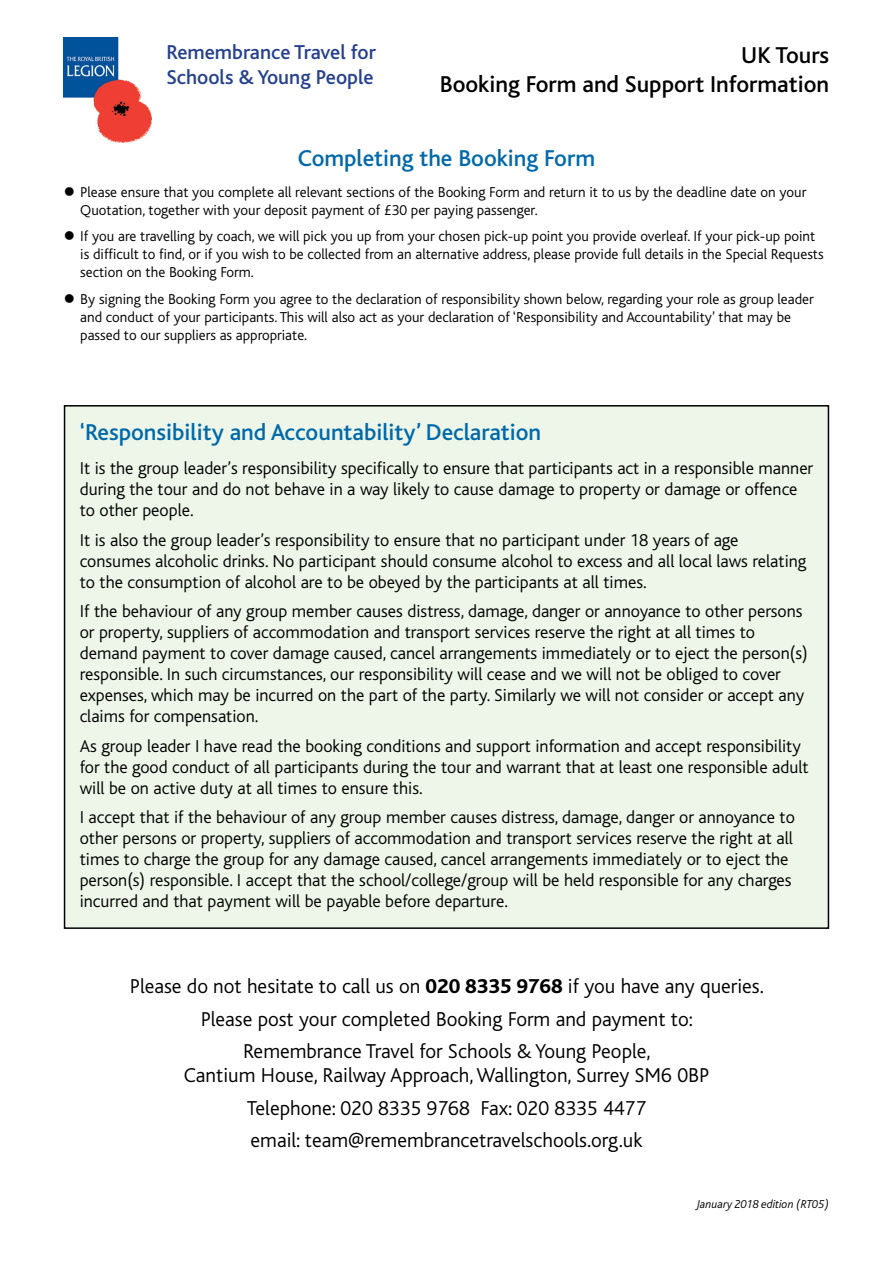
<style>
.page{position:relative;width:893px;height:1263px;background:#fff}
.page>*{position:absolute;margin:0;border:0;box-sizing:border-box;transform-origin:0 0}
.Page_headings_bold{font:500 24px "Bliss";color:#0069aa}
.Page_headings_bold-2{font:500 24px/28.8px "Bliss";color:#000;text-align:right}
.Booking_Form_text_ce{font:300 21px/24px "Bliss";color:#000;text-align:center}
.Support_Info_body{font:500 21px/25.2px "Bliss";color:#25408f}
.Booking_Form_text{font:300 18px/21px "Bliss";color:#000}
.t1{font:300 15px/18px "Bliss";color:#000}
.Booking_Form_text-2{font:italic 300 12px "Bliss";color:#000}
.s1{font-weight:800}
</style>
<div class="page">
<div style="left:65px;top:406px;width:763px;height:522px;background:#edf6e8"></div>
<img style="left:64px;top:38px;width:87px;height:105px">
<p class="Support_Info_body" style="left:167px;top:40px;width:211px">Remembrance Travel for<br>Schools &amp; Young People</p>
<p class="Page_headings_bold-2" style="left:440px;top:41px;width:391px">UK Tours<br>Booking Form and Support Information</p>
<p class="Page_headings_bold" style="left:298px;top:146px;width:299px">Completing the Booking Form</p>
<p class="t1" style="left:80px;top:183px;width:728px">Please ensure that you complete all relevant sections of the Booking Form and return it to us by the deadline date on your<br>Quotation, together with your deposit payment of £30 per paying passenger.</p>
<p class="t1" style="left:80px;top:228px;width:745px">If you are travelling by coach, we will pick you up from your chosen pick-up point you provide overleaf. If your pick-up point is difficult to find, or if you wish to be collected from an alternative address, please provide full details in the Special Requests section on the Booking Form.</p>
<p class="t1" style="left:80px;top:290px;width:735px">By signing the Booking Form you agree to the declaration of responsibility shown below, regarding your role as group leader and conduct of your participants. This will also act as your declaration of ‘Responsibility and Accountability’ that may be passed to our suppliers as appropriate.</p>
<p class="Page_headings_bold" style="left:80px;top:420px;width:463px">‘Responsibility and Accountability’ Declaration</p>
<p class="Booking_Form_text" style="left:80px;top:458px;width:735px">It is the group leader’s responsibility specifically to ensure that participants act in a responsible manner during the tour and do not behave in a way likely to cause damage to property or damage or offence to other people.</p>
<p class="Booking_Form_text" style="left:80px;top:530px;width:728px">It is also the group leader’s responsibility to ensure that no participant under 18 years of age consumes alcoholic drinks. No participant should consume alcohol to excess and all local laws relating to the consumption of alcohol are to be obeyed by the participants at all times.</p>
<p class="Booking_Form_text" style="left:80px;top:601px;width:730px">If the behaviour of any group member causes distress, damage, danger or annoyance to other persons or property, suppliers of accommodation and transport services reserve the right at all times to demand payment to cover damage caused, cancel arrangements immediately or to eject the person(s) responsible. In such circumstances, our responsibility will cease and we will not be obliged to cover expenses, which may be incurred on the part of the party. Similarly we will not consider or accept any claims for compensation.</p>
<p class="Booking_Form_text" style="left:80px;top:736px;width:730px">As group leader I have read the booking conditions and support information and accept responsibility for the good conduct of all participants during the tour and warrant that at least one responsible adult will be on active duty at all times to ensure this.</p>
<p class="Booking_Form_text" style="left:80px;top:807px;width:717px">I accept that if the behaviour of any group member causes distress, damage, danger or annoyance to other persons or property, suppliers of accommodation and transport services reserve the right at all times to charge the group for any damage caused, cancel arrangements immediately or to eject the person(s) responsible. I accept that the school/college/group will be held responsible for any charges incurred and that payment will be payable before departure.</p>
<p class="Booking_Form_text_ce" style="left:130px;top:975px;width:635px">Please do not hesitate to call us on <span class="s1">020 8335 9768</span> if you have any queries.</p>
<p class="Booking_Form_text_ce" style="left:201px;top:1007px;width:494px">Please post your completed Booking Form and payment to:</p>
<p class="Booking_Form_text_ce" style="left:184px;top:1040px;width:527px">Remembrance Travel for Schools &amp; Young People,<br>Cantium House, Railway Approach, Wallington, Surrey SM6 0BP</p>
<p class="Booking_Form_text_ce" style="left:247px;top:1096px;width:401px">Telephone: 020 8335 9768 Fax: 020 8335 4477</p>
<p class="Booking_Form_text_ce" style="left:251px;top:1129px;width:393px">email: team@remembrancetravelschools.org.uk</p>
<p class="Booking_Form_text-2" style="left:696px;top:1198px;width:134px">January 2018 edition (RT05)</p>
</div>
